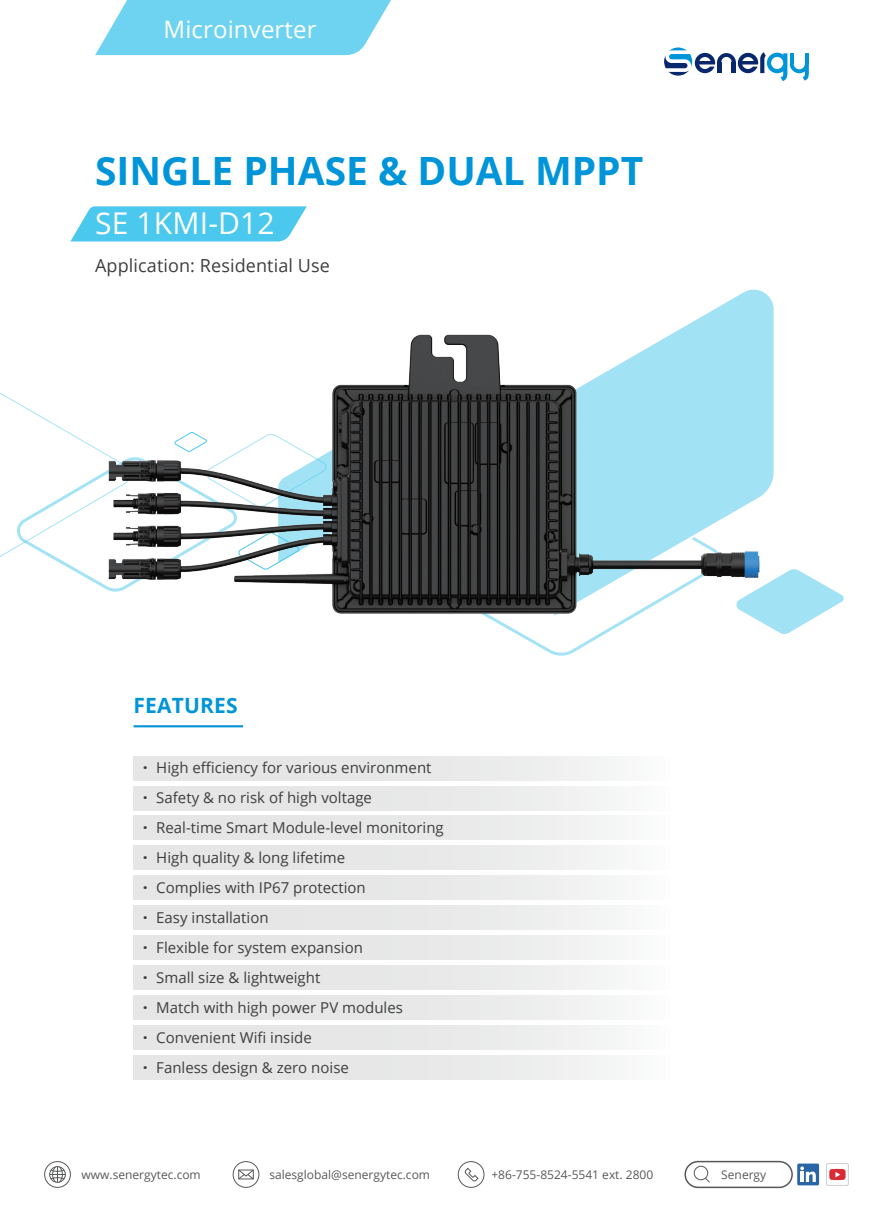
<style>
.page{position:relative;width:893px;height:1212px;background:#fff}
.page>*{position:absolute;margin:0;border:0;box-sizing:border-box;transform-origin:0 0}
.t1{font:700 39px "Open Sans";color:#0095d9}
.t2{font:30px "Open Sans";letter-spacing:.005em;color:#fff}
.t3{font:24px "Open Sans";letter-spacing:.005em;color:#fff}
.t4{font:700 21px "Open Sans";letter-spacing:.005em;color:#0095d9}
.t5{font:18px "Open Sans";letter-spacing:.005em;color:#3e3e3f}
.t6{font:15px/30px "Open Sans";color:#3e3e3f}
.t7{font:800 15px/30px "Open Sans";color:#3e3e3f;text-align:justify}
.t8{font:12px "Open Sans";color:#57585a}
</style>
<div class="page">
<svg style="left:95px;top:0;width:296px;height:55px;background:#7dd7f1"></svg>
<svg style="left:783px;top:569px;width:61px;height:65px"></svg>
<svg style="left:0;top:392px;width:84px;height:185px"></svg>
<div style="left:134px;top:816px;width:537px;height:24px;background:linear-gradient(to right,#e1e1e3,#f4f5f5)"></div>
<div style="left:134px;top:846px;width:537px;height:24px;background:linear-gradient(to right,#e1e1e3,#f4f5f5)"></div>
<div style="left:134px;top:876px;width:537px;height:24px;background:linear-gradient(to right,#e1e1e3,#f4f5f5)"></div>
<div style="left:134px;top:906px;width:537px;height:24px;background:linear-gradient(to right,#e1e1e3,#f4f5f5)"></div>
<div style="left:134px;top:935px;width:537px;height:24px;background:linear-gradient(to right,#e1e1e3,#f4f5f5)"></div>
<div style="left:134px;top:965px;width:537px;height:24px;background:linear-gradient(to right,#e1e1e3,#f4f5f5)"></div>
<div style="left:134px;top:995px;width:537px;height:24px;background:linear-gradient(to right,#e1e1e3,#f4f5f5)"></div>
<div style="left:134px;top:1025px;width:537px;height:24px;background:linear-gradient(to right,#e1e1e3,#f4f5f5)"></div>
<div style="left:134px;top:1055px;width:537px;height:24px;background:linear-gradient(to right,#e1e1e3,#f4f5f5)"></div>
<svg style="left:70px;top:218px;width:14px;height:23px"></svg>
<div style="left:458px;top:1161px;width:26px;height:27px;border:1px solid #57585a;border-radius:50%"></div>
<svg style="left:464px;top:1167px;width:14px;height:15px"></svg>
<div style="left:233px;top:1161px;width:26px;height:27px;border:1px solid #57585a;border-radius:50%"></div>
<div style="left:44px;top:1161px;width:27px;height:27px;border:1px solid #57585a;border-radius:50%"></div>
<div style="left:49px;top:1166px;width:17px;height:16px;border:1px solid #57585a;border-radius:50%"></div>
<svg style="left:50px;top:1166px;width:15px;height:16px"></svg>
<svg style="left:238px;top:1169px;width:16px;height:10px"></svg>
<div style="left:684px;top:1161px;width:109px;height:27px;border:2px solid #57585a;border-radius:13px"></div>
<div style="left:694px;top:1166px;width:14px;height:14px;border:1px solid #57585a;border-radius:50%"></div>
<svg style="left:704px;top:1177px;width:6px;height:6px"></svg>
<div style="left:797px;top:1163px;width:22px;height:22px;background:#2a66a7;border-radius:2px"></div>
<div style="left:826px;top:1163px;width:23px;height:23px;border:1px solid #cdcecf;border-radius:2px"></div>
<svg style="left:800px;top:1166px;width:16px;height:16px"></svg>
<svg style="left:829px;top:1169px;width:17px;height:11px"></svg>
<svg style="left:664px;top:48px;width:145px;height:33px"></svg>
<img style="left:84px;top:206px;width:699px;height:618px">
<h3 class="t3" style="left:164px;top:13px;width:155px">Microinverter</h3>
<h1 class="t1" style="left:95px;top:143px;width:550px">SINGLE PHASE &amp; DUAL MPPT</h1>
<h2 class="t2" style="left:95px;top:202px;width:181px">SE 1KMI-D12</h2>
<p class="t5" style="left:95px;top:254px;width:236px">Application: Residential Use</p>
<h3 class="t4" style="left:134px;top:691px;width:106px">FEATURES</h3>
<p class="t7" style="left:143px;top:752px;width:6px">· · · · · · · · · · ·</p>
<p class="t6" style="left:156px;top:752px;width:289px">High efficiency for various environment<br>Safety &amp; no risk of high voltage<br>Real-time Smart Module-level monitoring<br>High quality &amp; long lifetime<br>Complies with IP67 protection<br>Easy installation<br>Flexible for system expansion<br>Small size &amp; lightweight<br>Match with high power PV modules<br>Convenient Wifi inside<br>Fanless design &amp; zero noise</p>
<p class="t8" style="left:82px;top:1166px;width:121px">www.senergytec.com</p>
<p class="t8" style="left:269px;top:1166px;width:162px">salesglobal@senergytec.com</p>
<p class="t8" style="left:491px;top:1166px;width:163px">+86-755-8524-5541 ext. 2800</p>
<p class="t8" style="left:721px;top:1166px;width:46px">Senergy</p>
</div>
